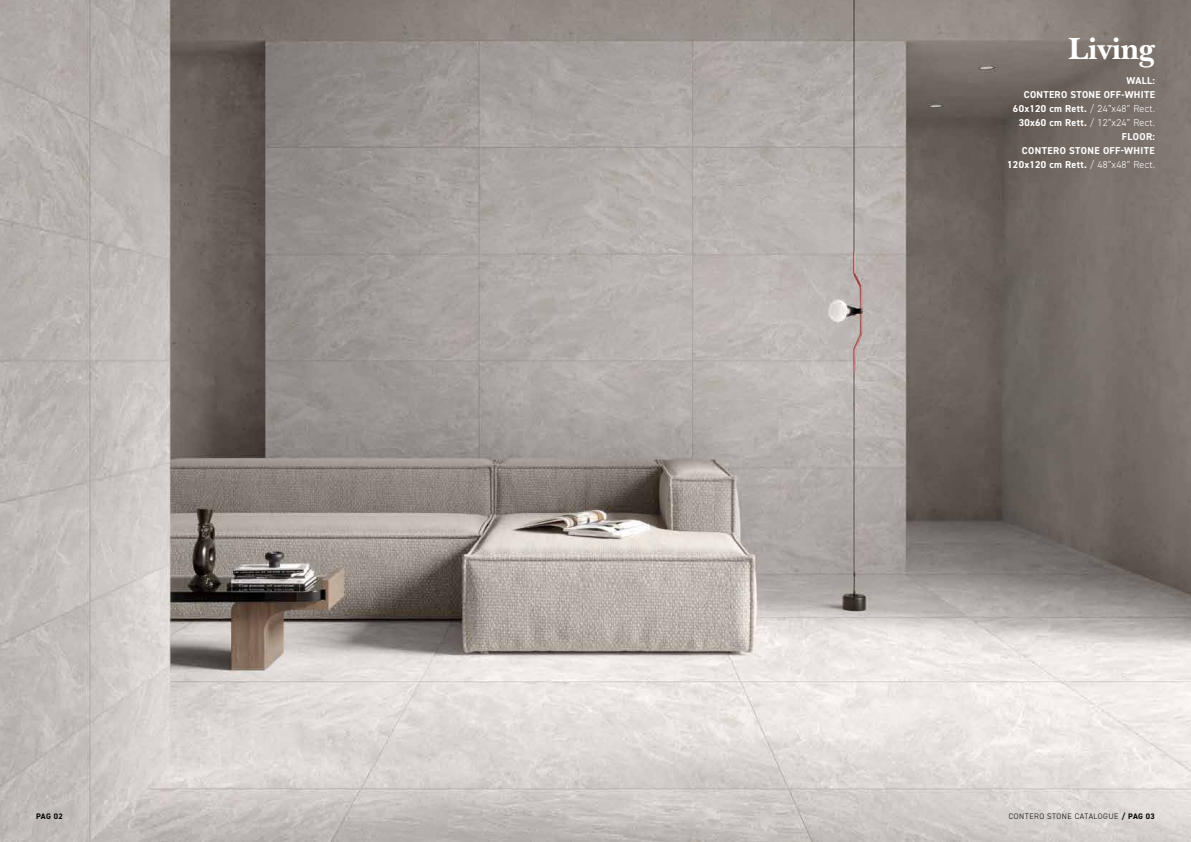
<style>
.page{position:relative;width:1191px;height:842px;background:#fff}
.page>*{position:absolute;margin:0;border:0;box-sizing:border-box;transform-origin:0 0}
.t1{font:700 32px "New Baskerville Std";color:#fff}
.t2{font:700 10px/14px "DIN2014";letter-spacing:.03em;color:#fff;text-align:right}
.t3{font:300 8px "DIN2014";letter-spacing:.06em;color:#000}
.t4{font:700 8px "DIN2014";color:#000}
.s1{font-weight:300}
.s2{font-weight:700}
</style>
<div class="page">
<img style="left:0;top:0;width:1191px;height:842px">
<h1 class="t1" style="left:1068px;top:30px;width:88px">Living</h1>
<p class="t2" style="left:1007px;top:74px;width:149px">WALL:<br>CONTERO STONE OFF-WHITE<br>60x120 cm Rett. <span class="s1">/ 24”x48” Rect.<br></span>30x60 cm Rett. <span class="s1">/ 12”x24” Rect.<br></span>FLOOR:<br>CONTERO STONE OFF-WHITE<br>120x120 cm Rett. <span class="s1">/ 48”x48” Rect.</span></p>
<p class="t4" style="left:36px;top:811px;width:28px">PAG 02</p>
<p class="t3" style="left:1008px;top:812px;width:148px">CONTERO STONE CATALOGUE <span class="s2">/ PAG 03</span></p>
</div>
